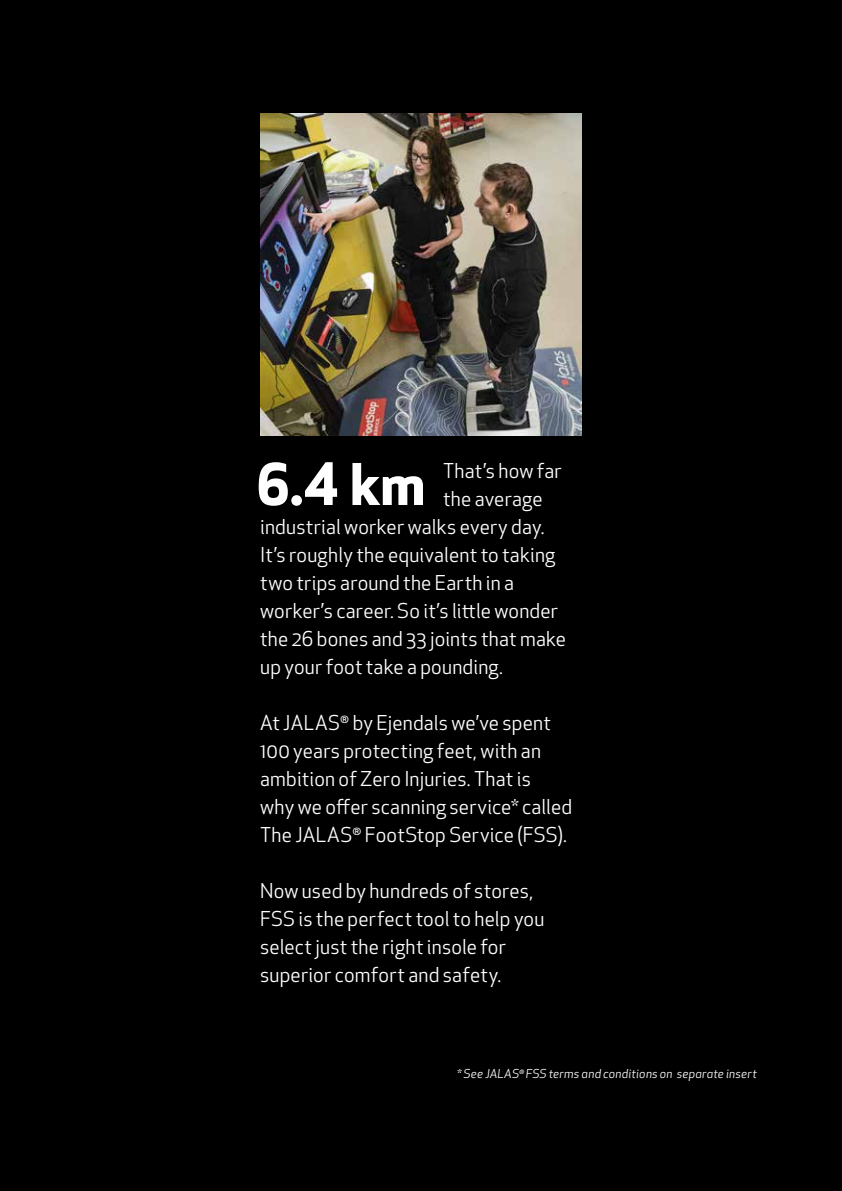
<style>
.page{position:relative;width:842px;height:1191px;background:#000}
.page>*{position:absolute;margin:0;border:0;box-sizing:border-box;transform-origin:0 0}
.t1{font:700 56px "Apex New";color:#fff}
.t2{font:20px/28px "Apex New";letter-spacing:.01em;color:#fff}
.t3{font:italic 12px "Apex New";letter-spacing:.02em;color:#fff}
</style>
<div class="page">
<img style="left:260px;top:114px;width:322px;height:322px">
<h1 class="t1" style="left:256px;top:444px;width:171px">6.4 km</h1>
<p class="t2" style="left:443px;top:457px;width:120px">That’s how far</p>
<p class="t2" style="left:443px;top:485px;width:101px">the average</p>
<p class="t2" style="left:260px;top:513px;width:286px">industrial worker walks every day.</p>
<p class="t2" style="left:260px;top:541px;width:297px">It’s roughly the equivalent to taking</p>
<p class="t2" style="left:260px;top:569px;width:255px">two trips around the Earth in a</p>
<p class="t2" style="left:260px;top:597px;width:299px">worker’s career. So it’s little wonder</p>
<p class="t2" style="left:260px;top:625px;width:308px">the 26 bones and 33 joints that make</p>
<p class="t2" style="left:260px;top:653px;width:244px">up your foot take a pounding.</p>
<p class="t2" style="left:260px;top:709px;width:313px">At JALAS<sup>®</sup> by Ejendals we’ve spent 100 years protecting feet, with an ambition of Zero Injuries. That is<br>why we offer scanning service* called The JALAS<sup>®</sup> FootStop Service (FSS).</p>
<p class="t2" style="left:260px;top:877px;width:286px">Now used by hundreds of stores,<br>FSS is the perfect tool to help you select just the right insole for superior comfort and safety.</p>
<p class="t3" style="left:457px;top:1065px;width:301px">* See JALAS<sup>®</sup> FSS terms and conditions on separate insert</p>
</div>
